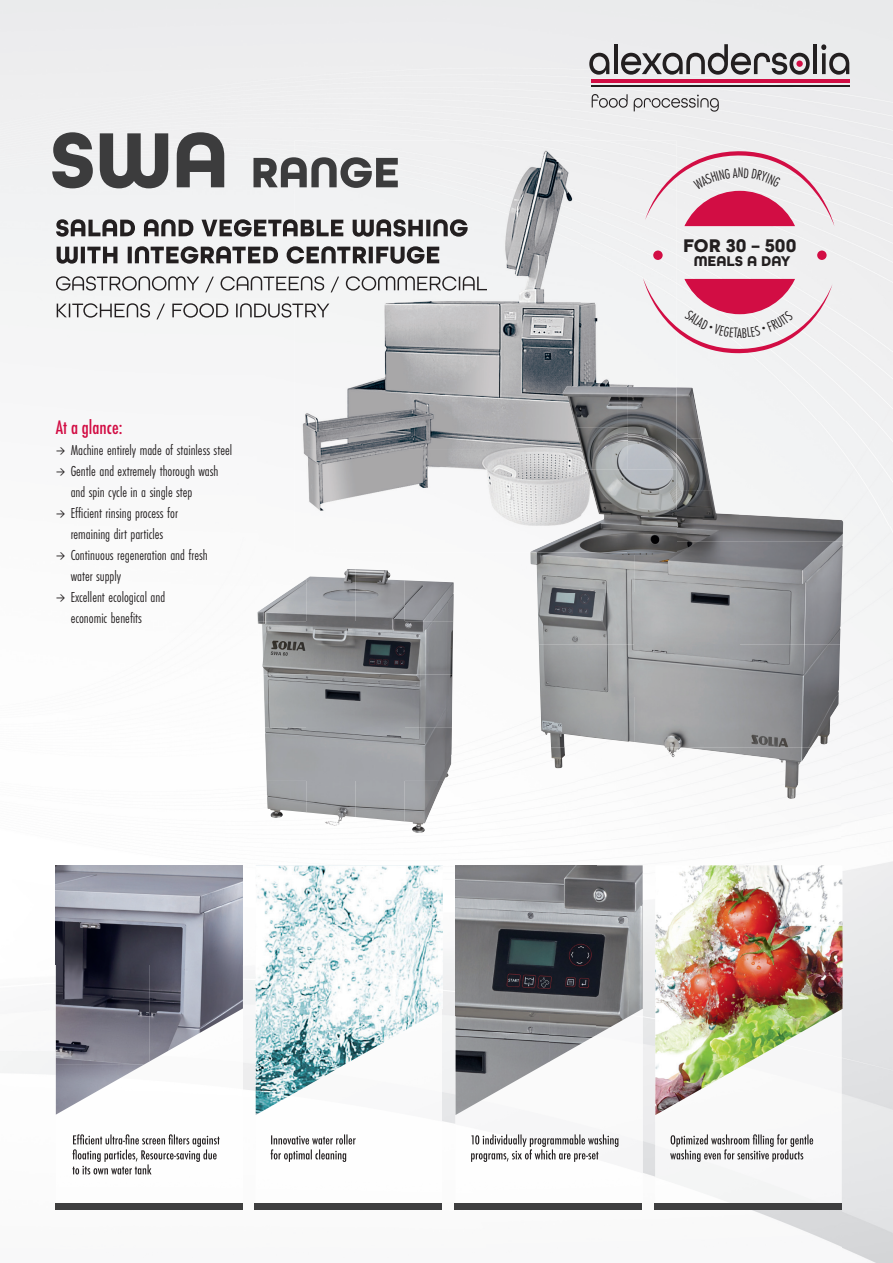
<style>
.page{position:relative;width:893px;height:1263px;background:#fff}
.page>*{position:absolute;margin:0;border:0;box-sizing:border-box;transform-origin:0 0}
.t1{font:700 19.35px "All Round Gothic";color:#231f20}
.t2{font:500 condensed 18px "Futura";color:#d20d44}
.t3{font:15px/21px "Futura PT Cond";color:#231f20}
.t4{font:700 14.85px "All Round Gothic";color:#231f20}
.s1{font-family:"DINOT";font-stretch:condensed}
</style>
<div class="page">
<div style="left:315px;top:0;width:578px;height:157px;background:#ececee"></div>
<img style="left:841px;top:526px;width:52px;height:737px">
<img style="left:0;top:894px;width:104px;height:316px">
<img style="left:210px;top:974px;width:46px;height:236px">
<img style="left:442px;top:894px;width:14px;height:230px">
<img style="left:104px;top:1209px;width:106px;height:1px">
<img style="left:752px;top:1210px;width:89px;height:37px">
<svg style="left:589px;top:53px;width:20px;height:22px"></svg>
<hr style="left:614px;top:44px;width:3px;height:30px;background:#231f20">
<svg style="left:621px;top:44px;width:189px;height:31px;background:#adacae"></svg>
<hr style="left:813px;top:44px;width:4px;height:30px;background:#231f20">
<svg style="left:821px;top:44px;width:28px;height:31px"></svg>
<svg style="left:592px;top:94px;width:36px;height:14px"></svg>
<svg style="left:634px;top:95px;width:85px;height:17px"></svg>
<hr style="left:591px;top:79px;width:258px;height:4px;background:#d20d44">
<hr style="left:591px;top:85px;width:258px;height:1px;background:#231f20">
<div style="left:796px;top:61px;width:7px;height:6px;background:#d20d44;border-radius:50%"></div>
<img style="left:596px;top:1035px;width:47px;height:139px">
<img style="left:442px;top:865px;width:1px;height:144px">
<img style="left:256px;top:865px;width:186px;height:250px">
<img style="left:456px;top:865px;width:140px;height:150px">
<img style="left:596px;top:865px;width:47px;height:170px">
<img style="left:456px;top:1015px;width:93px;height:100px">
<img style="left:549px;top:1015px;width:47px;height:47px">
<img style="left:655px;top:865px;width:187px;height:250px">
<img style="left:295px;top:140px;width:286px;height:412px">
<img style="left:581px;top:140px;width:95px;height:247px">
<img style="left:581px;top:469px;width:6px;height:42px">
<img style="left:676px;top:387px;width:26px;height:52px">
<img style="left:676px;top:439px;width:36px;height:51px">
<img style="left:676px;top:490px;width:63px;height:52px">
<img style="left:739px;top:514px;width:104px;height:28px">
<img style="left:531px;top:552px;width:104px;height:41px">
<img style="left:635px;top:542px;width:208px;height:51px">
<img style="left:537px;top:593px;width:304px;height:52px">
<img style="left:539px;top:644px;width:301px;height:103px">
<img style="left:551px;top:747px;width:14px;height:21px">
<img style="left:665px;top:747px;width:74px;height:11px">
<img style="left:739px;top:747px;width:72px;height:52px">
<img style="left:563px;top:386px;width:65px;height:42px">
<img style="left:628px;top:387px;width:48px;height:82px">
<img style="left:576px;top:428px;width:52px;height:41px">
<img style="left:587px;top:469px;width:89px;height:42px">
<img style="left:531px;top:511px;width:145px;height:41px">
<img style="left:257px;top:579px;width:49px;height:95px">
<img style="left:306px;top:569px;width:99px;height:53px">
<img style="left:405px;top:580px;width:49px;height:42px">
<img style="left:306px;top:622px;width:147px;height:52px">
<img style="left:263px;top:674px;width:190px;height:53px">
<img style="left:265px;top:727px;width:187px;height:53px">
<img style="left:266px;top:780px;width:40px;height:38px">
<img style="left:306px;top:780px;width:49px;height:46px">
<img style="left:355px;top:780px;width:50px;height:41px">
<img style="left:405px;top:780px;width:39px;height:53px">
<img style="left:56px;top:1061px;width:187px;height:142px">
<img style="left:56px;top:865px;width:187px;height:100px">
<img style="left:56px;top:965px;width:94px;height:100px">
<img style="left:149px;top:965px;width:94px;height:96px">
<img style="left:56px;top:1065px;width:88px;height:49px">
<div style="left:56px;top:1203px;width:187px;height:6px;background:#3e3e3f"></div>
<div style="left:255px;top:1203px;width:187px;height:7px;background:#3e3e3f"></div>
<div style="left:654px;top:1203px;width:187px;height:7px;background:#3e3e3f"></div>
<div style="left:454px;top:1203px;width:188px;height:7px;background:#3e3e3f"></div>
<img style="left:52px;top:132px;width:177px;height:56px">
<img style="left:253px;top:157px;width:42px;height:31px">
<img style="left:295px;top:157px;width:103px;height:31px">
<div style="left:817px;top:250px;width:10px;height:10px;background:#d20d44;border-radius:50%"></div>
<div style="left:653px;top:250px;width:10px;height:10px;background:#d20d44;border-radius:50%"></div>
<img style="left:56px;top:219px;width:239px;height:18px">
<img style="left:295px;top:219px;width:173px;height:18px">
<img style="left:57px;top:246px;width:238px;height:18px">
<img style="left:295px;top:246px;width:144px;height:18px">
<img style="left:56px;top:276px;width:239px;height:16px">
<img style="left:295px;top:276px;width:192px;height:16px">
<img style="left:57px;top:303px;width:238px;height:16px">
<img style="left:295px;top:303px;width:35px;height:16px">
<img style="left:471px;top:1134px;width:148px;height:13px">
<img style="left:471px;top:1149px;width:127px;height:13px">
<img style="left:271px;top:1134px;width:85px;height:10px">
<img style="left:271px;top:1149px;width:75px;height:13px">
<img style="left:671px;top:1134px;width:142px;height:13px">
<img style="left:670px;top:1149px;width:133px;height:13px">
<img style="left:73px;top:1134px;width:147px;height:13px">
<img style="left:72px;top:1149px;width:145px;height:13px">
<img style="left:72px;top:1164px;width:80px;height:10px">
<svg style="left:645px;top:151px;width:189px;height:76px"></svg>
<svg style="left:643px;top:278px;width:189px;height:75px"></svg>
<p class="t2" style="left:56px;top:416px;width:68px">At a glance:</p>
<p class="t3" style="left:56px;top:440px;width:178px"><span class="s1">→</span> Machine entirely made of stainless steel</p>
<p class="t3" style="left:71px;top:461px;width:149px;text-indent:-15px"><span class="s1">→</span> Gentle and extremely thorough wash and spin cycle in a single step</p>
<p class="t3" style="left:56px;top:503px;width:124px;text-align:center"><span class="s1">→</span> Efficient rinsing process for remaining dirt particles</p>
<p class="t3" style="left:71px;top:545px;width:139px;text-indent:-15px"><span class="s1">→</span> Continuous regeneration and fresh water supply</p>
<p class="t3" style="left:56px;top:587px;width:111px;text-align:center"><span class="s1">→</span> Excellent ecological and economic benefits</p>
<p class="t1" style="left:683px;top:234px;width:115px">FOR 30 – 500</p>
<p class="t4" style="left:694px;top:252px;width:98px">MEALS A DAY</p>
</div>
